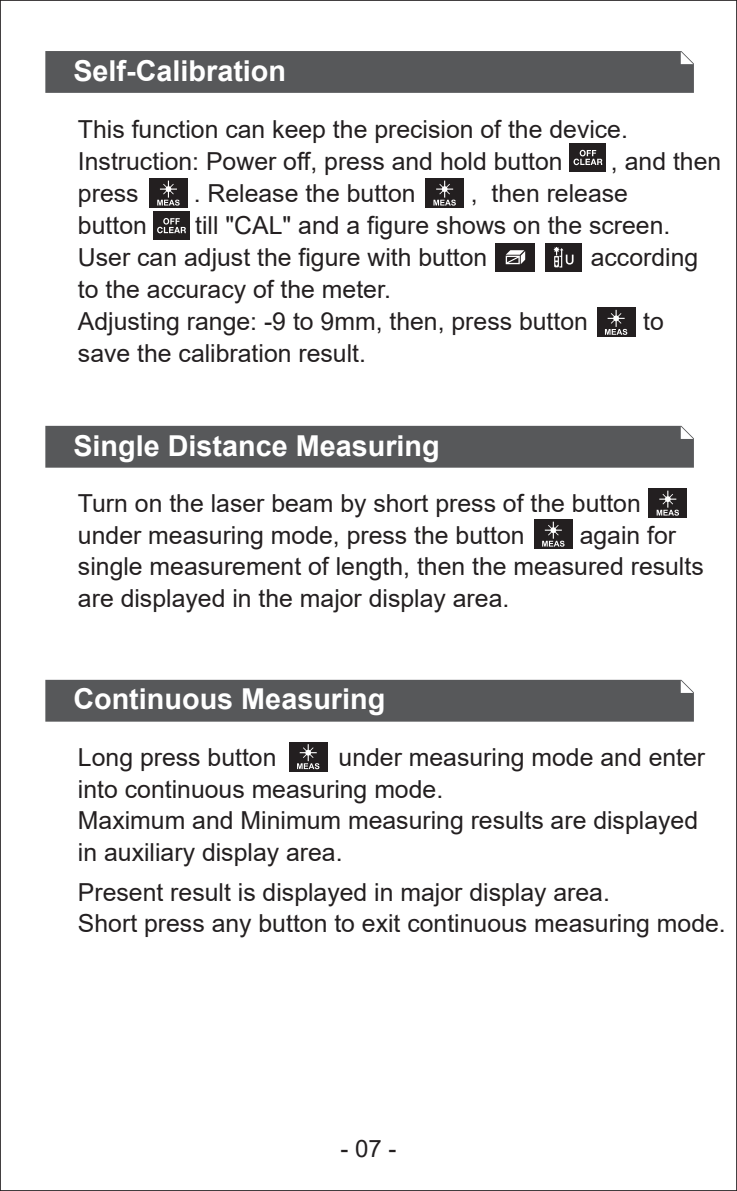
<style>
.page{position:relative;width:737px;height:1191px;background:#fff}
.page>*{position:absolute;margin:0;border:0;box-sizing:border-box;transform-origin:0 0}
.t1{font:700 28.8px "Arial";color:#fff}
.t2{font:24.8px/31.6px "Arial";color:#231f20}
.t3{font:24px "Arial";color:#231f20}
</style>
<div class="page">
<div style="left:597px;top:308px;width:38px;height:29px;background:#231f20"></div>
<svg style="left:605px;top:310px;width:22px;height:25px"></svg>
<div style="left:649px;top:488px;width:38px;height:30px;background:#231f20"></div>
<svg style="left:657px;top:490px;width:22px;height:25px"></svg>
<div style="left:534px;top:519px;width:39px;height:30px;background:#231f20"></div>
<svg style="left:542px;top:521px;width:23px;height:25px"></svg>
<div style="left:496px;top:243px;width:39px;height:28px;background:#231f20"></div>
<svg style="left:506px;top:250px;width:19px;height:14px"></svg>
<div style="left:45px;top:51px;width:649px;height:42px;background:#57585a"></div>
<div style="left:45px;top:426px;width:649px;height:42px;background:#57585a"></div>
<div style="left:45px;top:680px;width:649px;height:41px;background:#57585a"></div>
<div style="left:546px;top:243px;width:36px;height:28px;background:#231f20"></div>
<svg style="left:554px;top:247px;width:20px;height:20px"></svg>
<div style="left:570px;top:143px;width:36px;height:29px;background:#231f20"></div>
<svg style="left:574px;top:150px;width:28px;height:15px"></svg>
<div style="left:153px;top:211px;width:37px;height:29px;background:#231f20"></div>
<svg style="left:157px;top:218px;width:29px;height:15px"></svg>
<div style="left:149px;top:178px;width:39px;height:30px;background:#231f20"></div>
<svg style="left:157px;top:181px;width:23px;height:25px"></svg>
<div style="left:425px;top:178px;width:39px;height:30px;background:#231f20"></div>
<svg style="left:433px;top:181px;width:23px;height:25px"></svg>
<div style="left:289px;top:742px;width:38px;height:29px;background:#231f20"></div>
<svg style="left:297px;top:744px;width:22px;height:25px"></svg>
<p class="t1" style="left:73px;top:50px;width:214px">Self-Calibration</p>
<p class="t2" style="left:78px;top:113px;width:552px">This function can keep the precision of the device.<br>Instruction: Power off, press and hold button</p>
<p class="t2" style="left:611px;top:146px;width:112px">, and then</p>
<p class="t2" style="left:78px;top:178px;width:62px">press</p>
<p class="t2" style="left:194px;top:178px;width:223px">. Release the button</p>
<p class="t2" style="left:471px;top:178px;width:159px">, then release</p>
<p class="t2" style="left:78px;top:210px;width:70px">button</p>
<p class="t2" style="left:78px;top:209px;width:594px;text-indent:117px">till "CAL" and a figure shows on the screen.<br>User can adjust the figure with button</p>
<p class="t2" style="left:591px;top:242px;width:109px">according</p>
<p class="t2" style="left:78px;top:273px;width:512px">to the accuracy of the meter.<br>Adjusting range: -9 to 9mm, then, press button</p>
<p class="t2" style="left:78px;top:338px;width:290px">save the calibration result.</p>
<p class="t1" style="left:73px;top:425px;width:368px">Single Distance Measuring</p>
<p class="t2" style="left:643px;top:306px;width:22px">to</p>
<p class="t2" style="left:78px;top:488px;width:564px">Turn on the laser beam by short press of the button under measuring mode, press the button</p>
<p class="t2" style="left:78px;top:519px;width:627px;text-indent:502px">again for single measurement of length, then the measured results are displayed in the major display area.</p>
<p class="t1" style="left:73px;top:679px;width:314px">Continuous Measuring</p>
<p class="t2" style="left:78px;top:741px;width:629px;text-indent:261px">under measuring mode and enter into continuous measuring mode.<br>Maximum and Minimum measuring results are displayed in auxiliary display area.</p>
<p class="t2" style="left:78px;top:741px;width:200px">Long press button</p>
<p class="t2" style="left:78px;top:876px;width:649px">Present result is displayed in major display area.<br>Short press any button to exit continuous measuring mode.</p>
<p class="t3" style="left:340px;top:1131px;width:58px">- 07 -</p>
</div>
